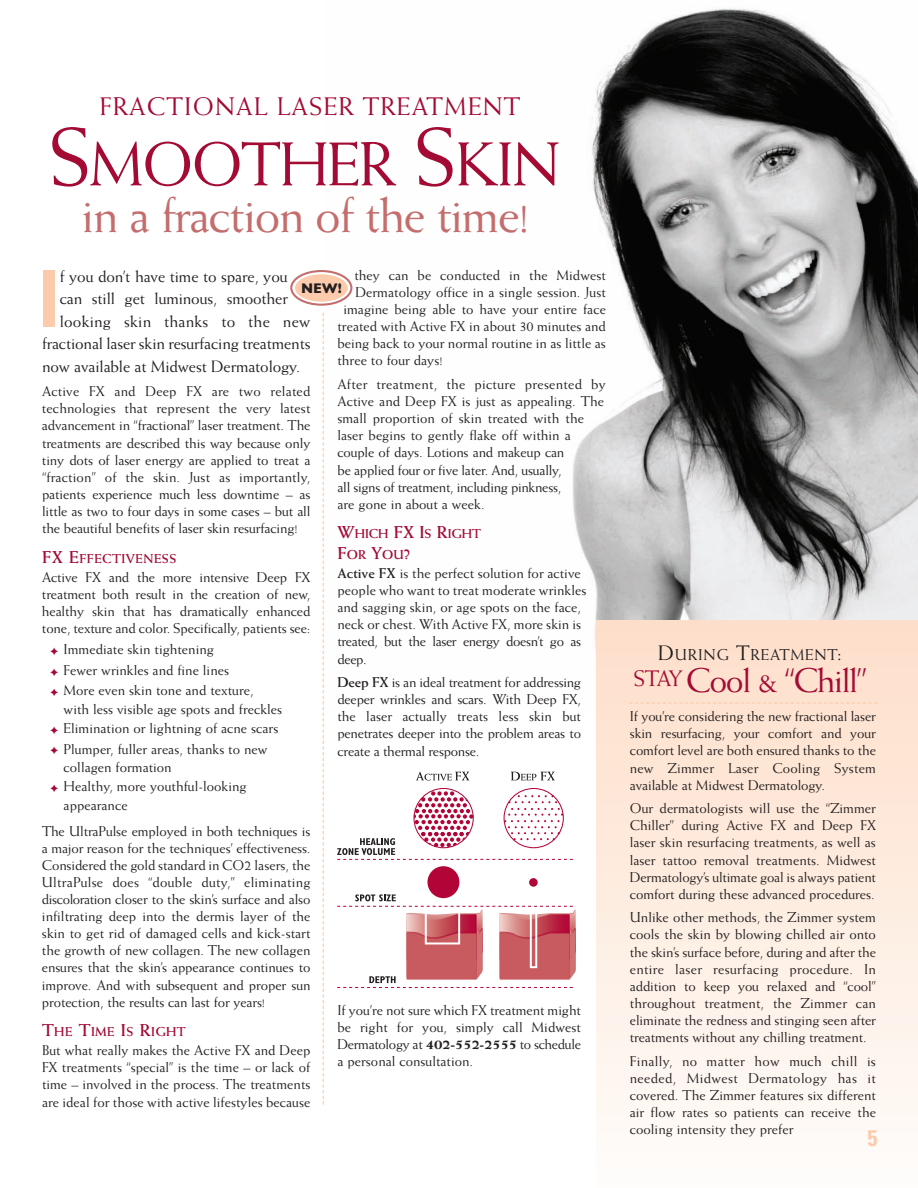
<style>
.page{position:relative;width:918px;height:1188px;background:#fff}
.page>*{position:absolute;margin:0;border:0;box-sizing:border-box;transform-origin:0 0}
.t1{font:700 condensed 78.15px "Univers";color:#fccbac}
.t2{font:61.8px "Weiss";letter-spacing:-.035em;color:#a30a34}
.t3{font:49.5px "Weiss";letter-spacing:-.03em;color:#c46d6d}
.t4{font:34.5px "Weiss";letter-spacing:-.04em;color:#a30a34}
.t5{font:25.5px "Weiss";letter-spacing:.045em;color:#a30a34}
.t6{font:700 condensed 22.5px "Univers";color:#fccbac}
.t7{font:16.5px "Weiss";letter-spacing:-.01em;color:#231f20}
.t8{font:16.5px "Weiss";letter-spacing:.01em;color:#231f20}
.t9{font:15.75px "Weiss";letter-spacing:.055em;color:#231f20}
.t10{font:14.25px/17.1px "Weiss";color:#231f20;text-align:justify}
.t11{font:700 14.1px "Gill Sans";color:#231f20;scale:.95 1}
.t12{font:700 12.9px "Weiss";letter-spacing:.035em;color:#a30a34}
.t13{font:700 12.9px/20.7px "Weiss";color:#a30a34}
.s1{font-size:82.5px}
.s2{font-size:17.25px}
.s3{font-weight:700}
.s4{color:#a30a34}
.s5{font-weight:800}
.s6{font-size:21px}
</style>
<div class="page">
<img style="left:352px;top:8px;width:566px;height:642px">
<svg style="left:290px;top:270px;width:62px;height:36px"></svg>
<svg style="left:323px;top:313px;width:1px;height:792px"></svg>
<div style="left:596px;top:621px;width:322px;height:567px;background:linear-gradient(to bottom,#fedec9,#fefcfa)"></div>
<div style="left:427px;top:866px;width:32px;height:32px;background:#b30437;border-radius:50%"></div>
<div style="left:529px;top:878px;width:9px;height:9px;background:#b30437;border-radius:50%"></div>
<svg style="left:337px;top:791px;width:239px;height:69px"></svg>
<svg style="left:337px;top:894px;width:239px;height:94px"></svg>
<svg style="left:416px;top:772px;width:53px;height:8px"></svg>
<svg style="left:511px;top:772px;width:44px;height:8px"></svg>
<svg style="left:629px;top:703px;width:249px;height:1px"></svg>
<h3 class="t5" style="left:100px;top:97px;width:422px">FRACTIONAL LASER TREATMENT</h3>
<h2 class="t2" style="left:48px;top:141px;width:514px"><span class="s1">S</span>MOOTHER <span class="s1">S</span>KIN</h2>
<h3 class="t3" style="left:82px;top:196px;width:449px">in a fraction of the time!</h3>
<p class="t10" style="left:354px;top:268px;width:253px">they can be conducted in the Midwest</p>
<p class="t10" style="left:355px;top:285px;width:252px">Dermatology office in a single session. Just</p>
<p class="t10" style="left:343px;top:302px;width:264px">imagine being able to have your entire face</p>
<p class="t10" style="left:337px;top:319px;width:270px">treated with Active FX in about 30 minutes and</p>
<p class="t10" style="left:338px;top:336px;width:270px">being back to your normal routine in as little as</p>
<p class="t10" style="left:337px;top:353px;width:107px">three to four days!</p>
<p class="t10" style="left:337px;top:377px;width:270px;text-align:left">After treatment, the picture presented by Active and Deep FX is just as appealing. The small proportion of skin treated with the laser begins to gently flake off within a couple of days. Lotions and makeup can<br>be applied four or five later. And, usually,<br>all signs of treatment, including pinkness,<br>are gone in about a week.</p>
<p class="t13" style="left:338px;top:525px;width:145px"><span class="s2">W</span>HICH <span class="s2">FX I</span>S <span class="s2">R</span>IGHT<br><span class="s2">F</span>OR <span class="s2">Y</span>OU<span class="s2">?</span></p>
<p class="t10" style="left:337px;top:566px;width:250px;text-align:left"><span class="s3">Active FX</span> is the perfect solution for active people who want to treat moderate wrinkles and sagging skin, or age spots on the face, neck or chest. With Active FX, more skin is treated, but the laser energy doesn’t go as deep.</p>
<p class="t10" style="left:338px;top:675px;width:245px"><span class="s3">Deep FX</span> is an ideal treatment for addressing deeper wrinkles and scars. With Deep FX, the laser actually treats less skin but penetrates deeper into the problem areas to create a thermal response.</p>
<h1 class="t1" style="left:38px;top:270px;width:23px">I</h1>
<p class="t7" style="left:60px;top:270px;width:229px">f you don’t have time to spare, you</p>
<p class="t11" style="left:301px;top:280px;width:45px">NEW!</p>
<p class="t7" style="left:60px;top:292px;width:230px">can still get luminous, smoother</p>
<p class="t8" style="left:60px;top:315px;width:252px">looking skin thanks to the new</p>
<p class="t7" style="left:42px;top:337px;width:270px">fractional laser skin resurfacing treatments</p>
<p class="t7" style="left:42px;top:360px;width:260px">now available at Midwest Dermatology.</p>
<p class="t10" style="left:42px;top:384px;width:270px">Active FX and Deep FX are two related technologies that represent the very latest advancement in “fractional” laser treatment. The treatments are described this way because only tiny dots of laser energy are applied to treat a “fraction” of the skin. Just as importantly, patients experience much less downtime – as little as two to four days in some cases – but all the beautiful benefits of laser skin resurfacing!</p>
<p class="t12" style="left:42px;top:554px;width:136px"><span class="s2">FX E</span>FFECTIVENESS</p>
<p class="t10" style="left:42px;top:569px;width:270px">Active FX and the more intensive Deep FX treatment both result in the creation of new, healthy skin that has dramatically enhanced tone, texture and color. Specifically, patients see:</p>
<p class="t10" style="left:50px;top:640px;width:205px;line-height:20.5px;text-align:left"><span class="s4">✦</span> Immediate skin tightening<br><span class="s4">✦</span> Fewer wrinkles and fine lines<br><span class="s4">✦</span> More even skin tone and texture,</p>
<p class="t10" style="left:50px;top:700px;width:234px;line-height:19.2px;text-align:right">with less visible age spots and freckles<br><span class="s4">✦</span> Elimination or lightning of acne scars</p>
<p class="t10" style="left:50px;top:741px;width:219px"><span class="s4">✦</span> Plumper, fuller areas, thanks to new</p>
<p class="t10" style="left:64px;top:760px;width:110px">collagen formation</p>
<p class="t10" style="left:50px;top:779px;width:198px"><span class="s4">✦</span> Healthy, more youthful-looking</p>
<p class="t10" style="left:64px;top:797px;width:66px">appearance</p>
<p class="t10" style="left:42px;top:823px;width:270px">The UltraPulse employed in both techniques is a major reason for the techniques’ effectiveness.<br>Considered the gold standard in CO2 lasers, the UltraPulse does “double duty,” eliminating discoloration closer to the skin’s surface and also infiltrating deep into the dermis layer of the skin to get rid of damaged cells and kick-start the growth of new collagen. The new collagen ensures that the skin’s appearance continues to improve. And with subsequent and proper sun protection, the results can last for years!</p>
<p class="t12" style="left:42px;top:1027px;width:145px"><span class="s2">T</span>HE <span class="s2">T</span>IME <span class="s2">I</span>S <span class="s2">R</span>IGHT</p>
<p class="t10" style="left:42px;top:1043px;width:270px">But what really makes the Active FX and Deep FX treatments “special” is the time – or lack of time – involved in the process. The treatments are ideal for those with active lifestyles because</p>
<p class="t10" style="left:337px;top:1003px;width:245px">If you’re not sure which FX treatment might be right for you, simply call Midwest Dermatology at <span class="s5">402-552-2555</span> to schedule a personal consultation.</p>
<p class="t9" style="left:658px;top:649px;width:186px"><span class="s6">D</span>URING <span class="s6">T</span>REATMENT<span class="s6">:</span></p>
<h3 class="t4" style="left:634px;top:667px;width:235px"><sup>STAY</sup> Cool &amp; “Chill”</h3>
<p class="t10" style="left:630px;top:709px;width:248px">If you’re considering the new fractional laser skin resurfacing, your comfort and your comfort level are both ensured thanks to the new Zimmer Laser Cooling System available at Midwest Dermatology.</p>
<p class="t10" style="left:630px;top:801px;width:248px">Our dermatologists will use the “Zimmer Chiller” during Active FX and Deep FX laser skin resurfacing treatments, as well as laser tattoo removal treatments. Midwest Dermatology’s ultimate goal is always patient comfort during these advanced procedures.</p>
<p class="t10" style="left:630px;top:910px;width:248px">Unlike other methods, the Zimmer system cools the skin by blowing chilled air onto the skin’s surface before, during and after the entire laser resurfacing procedure. In addition to keep you relaxed and “cool” throughout treatment, the Zimmer can eliminate the redness and stinging seen after treatments without any chilling treatment.</p>
<p class="t10" style="left:630px;top:1053px;width:248px">Finally, no matter how much chill is needed, Midwest Dermatology has it covered. The Zimmer features six different air flow rates so patients can receive the cooling intensity they prefer</p>
<h3 class="t6" style="left:868px;top:1130px;width:11px">5</h3>
</div>
